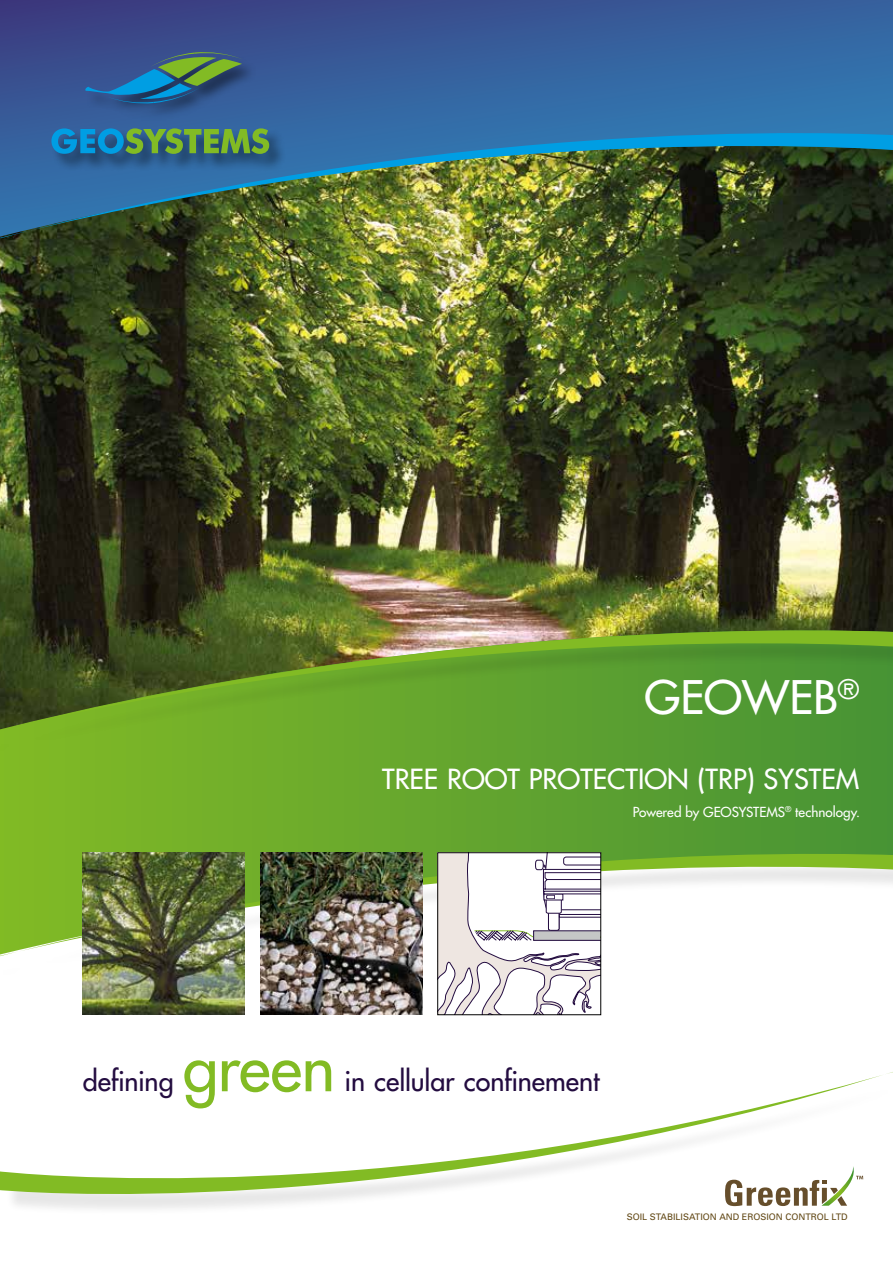
<style>
.page{position:relative;width:893px;height:1263px;background:#fff}
.page>*{position:absolute;margin:0;border:0;box-sizing:border-box;transform-origin:0 0}
.t1{font:64.05px "Futura";letter-spacing:-.005em;color:#82bb24}
.t2{font:45px "Futura";color:#fff}
.t3{font:27px "Futura";letter-spacing:-.005em;color:#230c40}
.t4{font:27px "Futura";color:#fff}
.t5{font:13.5px "Futura";color:#fff}
.t6{font:9px "Univers";color:#604613}
</style>
<div class="page">
<img style="left:0;top:238px;width:893px;height:364px">
<svg style="left:0;top:0;width:893px;height:105px;background:#365b98"></svg>
<div style="left:52px;top:52px;width:235px;height:120px;background:#385795"></div>
<svg style="left:85px;top:52px;width:158px;height:52px"></svg>
<div style="left:7px;top:139px;width:886px;height:121px;background:#000;opacity:.25"></div>
<img style="left:0;top:105px;width:893px;height:133px">
<svg style="left:0;top:1072px;width:893px;height:137px"></svg>
<svg style="left:0;top:757px;width:893px;height:69px;background:#64a62d"></svg>
<div style="left:0;top:636px;width:893px;height:121px;background:#000;opacity:.1"></div>
<img style="left:0;top:602px;width:893px;height:133px">
<svg style="left:0;top:826px;width:893px;height:133px"></svg>
<img style="left:260px;top:853px;width:162px;height:162px">
<img style="left:82px;top:853px;width:162px;height:162px">
<svg style="left:439px;top:854px;width:160px;height:159px"></svg>
<div style="left:437px;top:852px;width:164px;height:163px;border:1px solid #000"></div>
<svg style="left:725px;top:1166px;width:138px;height:40px"></svg>
<h2 class="t2" style="left:644px;top:668px;width:216px">GEOWEB<sup>®</sup></h2>
<h3 class="t4" style="left:382px;top:761px;width:479px">TREE ROOT PROTECTION (TRP) SYSTEM</h3>
<h3 class="t5" style="left:633px;top:803px;width:229px">Powered by GEOSYSTEMS<sup>®</sup> technology.</h3>
<h3 class="t3" style="left:83px;top:1064px;width:92px">defining</h3>
<h1 class="t1" style="left:183px;top:1026px;width:154px">green</h1>
<h3 class="t3" style="left:345px;top:1064px;width:256px">in cellular confinement</h3>
<p class="t6" style="left:627px;top:1212px;width:223px">SOIL STABILISATION AND EROSION CONTROL LTD</p>
</div>
